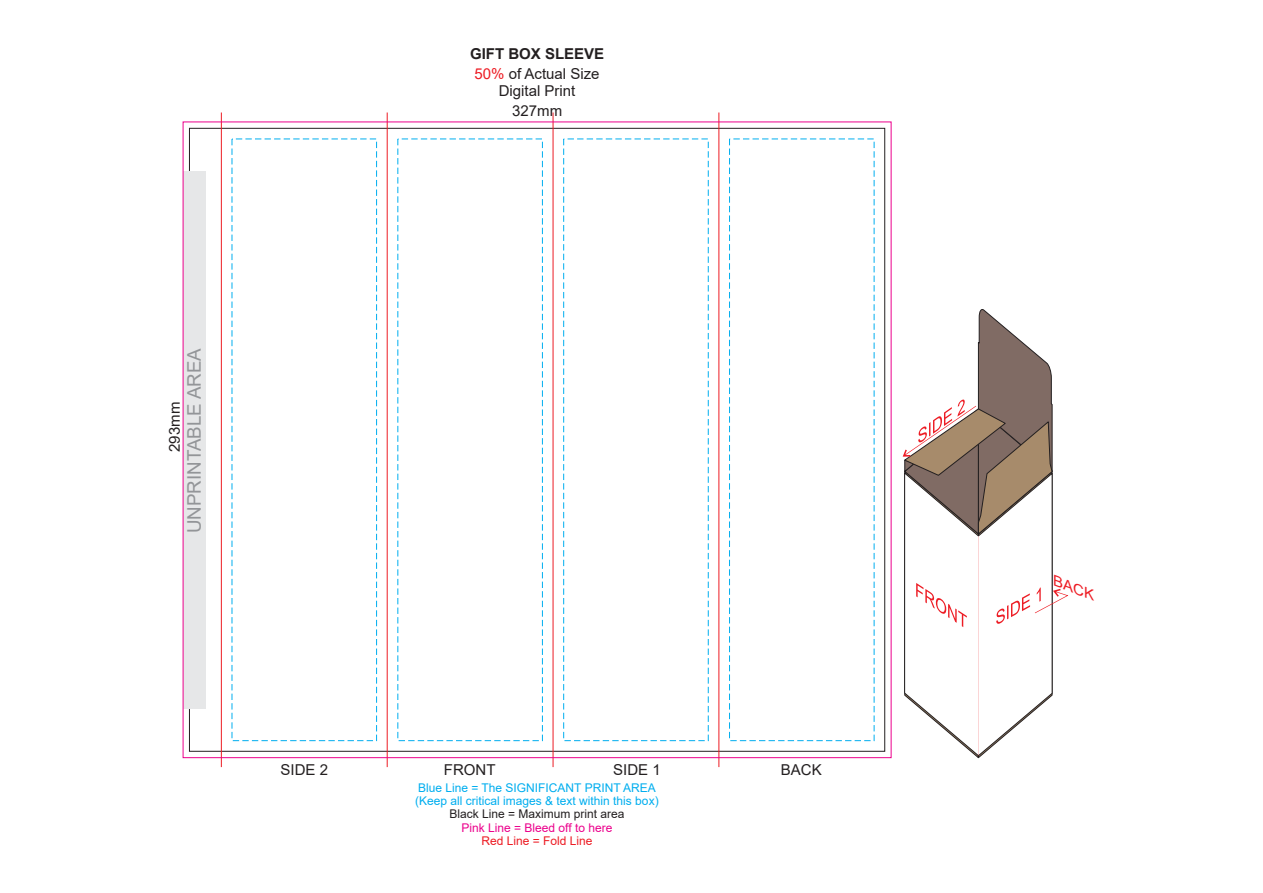
<style>
.page{position:relative;width:1263px;height:893px;background:#fff}
.page>*{position:absolute;margin:0;border:0;box-sizing:border-box;transform-origin:0 0}
.t1{font:18.75px "Arial";color:#939598}
.t2{font:15px/16.8px "Arial";color:#231f20;text-align:center}
.t3{font:700 15px "Arial";color:#231f20}
.t4{font:italic 13.95px "Arial";color:#ed1c24;scale:1.14 1}
.t5{font:12px/13.4px "Arial";color:#00aeef}
.t6{font:12px "Arial";color:#231f20}
.t7{font:12px "Arial";color:#ec008c}
.t8{font:12px "Arial";color:#ed1c24}
.s1{color:#ed1c24}
</style>
<div class="page">
<hr style="left:221px;top:113px;width:1px;height:654px;background:#ed1c24">
<hr style="left:387px;top:113px;width:1px;height:654px;background:#ed1c24">
<hr style="left:553px;top:113px;width:1px;height:654px;background:#ed1c24">
<hr style="left:718px;top:113px;width:1px;height:654px;background:#ed1c24">
<svg style="left:182px;top:121px;width:710px;height:637px"></svg>
<svg style="left:903px;top:309px;width:165px;height:450px"></svg>
<p class="t3" style="left:470px;top:43px;width:136px">GIFT BOX SLEEVE</p>
<p class="t2" style="left:475px;top:66px;width:127px"><span class="s1">50%</span> of Actual Size<br>Digital Print</p>
<p class="t2" style="left:512px;top:102px;width:52px">327mm</p>
<h1 class="t1" style="left:181px;top:533px;width:187px;rotate:-90deg">UNPRINTABLE AREA</h1>
<p class="t2" style="left:166px;top:452px;width:52px;rotate:-90deg">293mm</p>
<p class="t2" style="left:281px;top:761px;width:49px">SIDE 2</p>
<p class="t2" style="left:444px;top:761px;width:53px">FRONT</p>
<p class="t2" style="left:613px;top:761px;width:49px">SIDE 1</p>
<p class="t2" style="left:781px;top:761px;width:42px">BACK</p>
<p class="t5" style="left:415px;top:781px;width:245px">Blue Line = The SIGNIFICANT PRINT AREA (Keep all critical images &amp; text within this box)</p>
<p class="t6" style="left:449px;top:806px;width:177px">Black Line = Maximum print area</p>
<p class="t7" style="left:461px;top:819px;width:152px">Pink Line = Bleed off to here</p>
<p class="t8" style="left:481px;top:833px;width:113px">Red Line = Fold Line</p>
<p class="t4" style="left:1058px;top:572px;width:40px;rotate:21deg">BACK</p>
</div>
